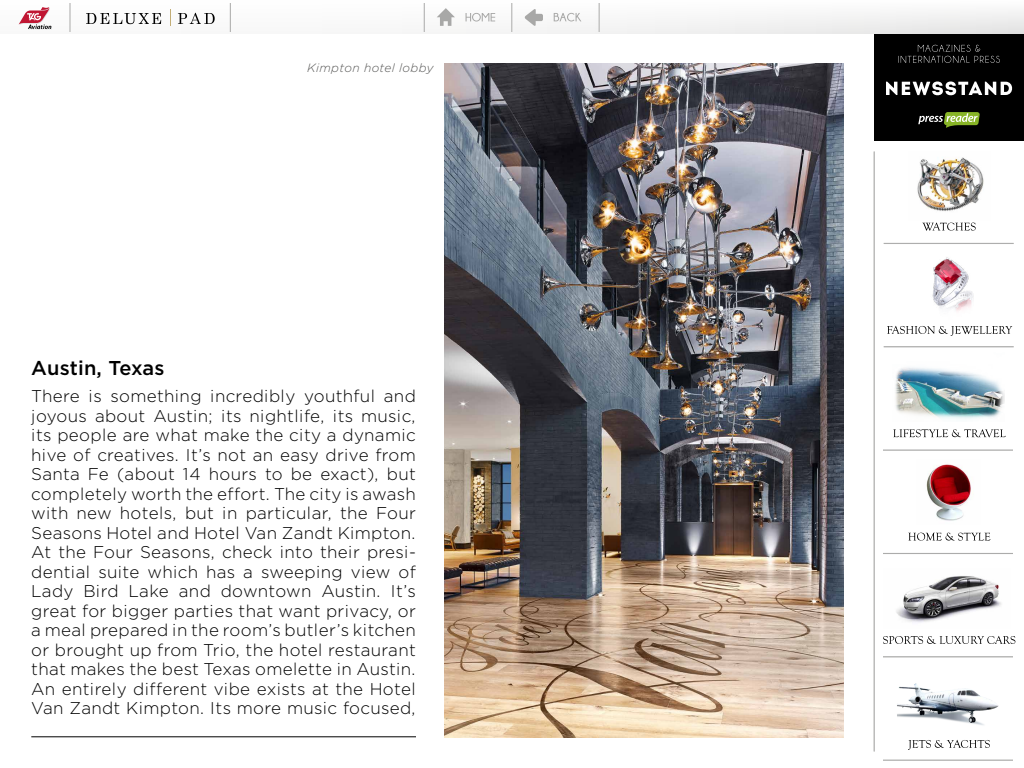
<style>
.page{position:relative;width:1024px;height:768px;background:#fff}
.page>*{position:absolute;margin:0;border:0;box-sizing:border-box;transform-origin:0 0}
.t1{font:500 20px "Gotham Greek";color:#000}
.t2{font:300 17px/19.5px "Gotham Greek";letter-spacing:.01em;color:#000;text-align:justify}
.t3{font:italic 300 12px "Gotham Greek";letter-spacing:.03em;color:#575756}
</style>
<div class="page">
<img style="left:917px;top:157px;width:67px;height:54px">
<img style="left:932px;top:257px;width:42px;height:54px">
<img style="left:895px;top:367px;width:110px;height:52px">
<img style="left:926px;top:464px;width:45px;height:57px">
<img style="left:896px;top:576px;width:105px;height:47px">
<div style="left:0;top:0;width:1024px;height:34px;background:linear-gradient(to right,#fdfdfd,#f1f1f1)"></div>
<svg style="left:887px;top:326px;width:125px;height:10px"></svg>
<svg style="left:893px;top:429px;width:113px;height:8px"></svg>
<svg style="left:908px;top:533px;width:82px;height:8px"></svg>
<svg style="left:883px;top:636px;width:132px;height:8px"></svg>
<svg style="left:908px;top:740px;width:82px;height:10px"></svg>
<svg style="left:922px;top:222px;width:54px;height:9px"></svg>
<svg style="left:86px;top:13px;width:75px;height:11px"></svg>
<svg style="left:170px;top:10px;width:1px;height:16px"></svg>
<svg style="left:178px;top:13px;width:37px;height:11px"></svg>
<svg style="left:19px;top:7px;width:33px;height:23px"></svg>
<svg style="left:437px;top:8px;width:18px;height:18px"></svg>
<svg style="left:466px;top:13px;width:29px;height:9px"></svg>
<svg style="left:70px;top:3px;width:1px;height:29px"></svg>
<svg style="left:230px;top:3px;width:1px;height:29px"></svg>
<svg style="left:424px;top:3px;width:1px;height:29px"></svg>
<svg style="left:512px;top:3px;width:1px;height:29px"></svg>
<svg style="left:599px;top:3px;width:1px;height:29px"></svg>
<hr style="left:874px;top:152px;width:1px;height:600px;background:#a8a8a7">
<hr style="left:884px;top:243px;width:130px;height:1px;background:#a8a8a7">
<hr style="left:884px;top:347px;width:130px;height:1px;background:#a8a8a7">
<hr style="left:883px;top:450px;width:130px;height:1px;background:#a8a8a7">
<hr style="left:883px;top:553px;width:130px;height:1px;background:#a8a8a7">
<hr style="left:883px;top:657px;width:130px;height:1px;background:#a8a8a7">
<hr style="left:883px;top:760px;width:130px;height:1px;background:#a8a8a7">
<img style="left:897px;top:683px;width:102px;height:42px">
<div style="left:874px;top:34px;width:150px;height:106px;background:#000"></div>
<svg style="left:886px;top:81px;width:127px;height:15px"></svg>
<svg style="left:898px;top:45px;width:102px;height:18px"></svg>
<svg style="left:918px;top:112px;width:62px;height:16px"></svg>
<svg style="left:554px;top:13px;width:27px;height:8px"></svg>
<div style="left:528px;top:14px;width:15px;height:7px;background:#a8a8a7;border-radius:2px"></div>
<svg style="left:525px;top:9px;width:11px;height:17px"></svg>
<hr style="left:31px;top:737px;width:385px;height:1px;background:#000">
<img style="left:444px;top:64px;width:400px;height:673px">
<p class="t3" style="left:307px;top:62px;width:128px">Kimpton hotel lobby</p>
<p class="t1" style="left:31px;top:357px;width:135px">Austin, Texas</p>
<p class="t2" style="left:31px;top:386px;width:386px">There is something incredibly youthful and joyous about Austin; its nightlife, its music, its people are what make the city a dynamic hive of creatives. It’s not an easy drive from Santa Fe (about 14 hours to be exact), but completely worth the effort. The city is awash with new hotels, but in particular, the Four Seasons Hotel and Hotel Van Zandt Kimpton.<br>At the Four Seasons, check into their presi&shy;dential suite which has a sweeping view of Lady Bird Lake and downtown Austin. It’s great for bigger parties that want privacy, or a meal prepared in the room’s butler’s kitchen or brought up from Trio, the hotel restaurant that makes the best Texas omelette in Austin.<br>An entirely different vibe exists at the Hotel Van Zandt Kimpton. Its more music focused,</p>
</div>
